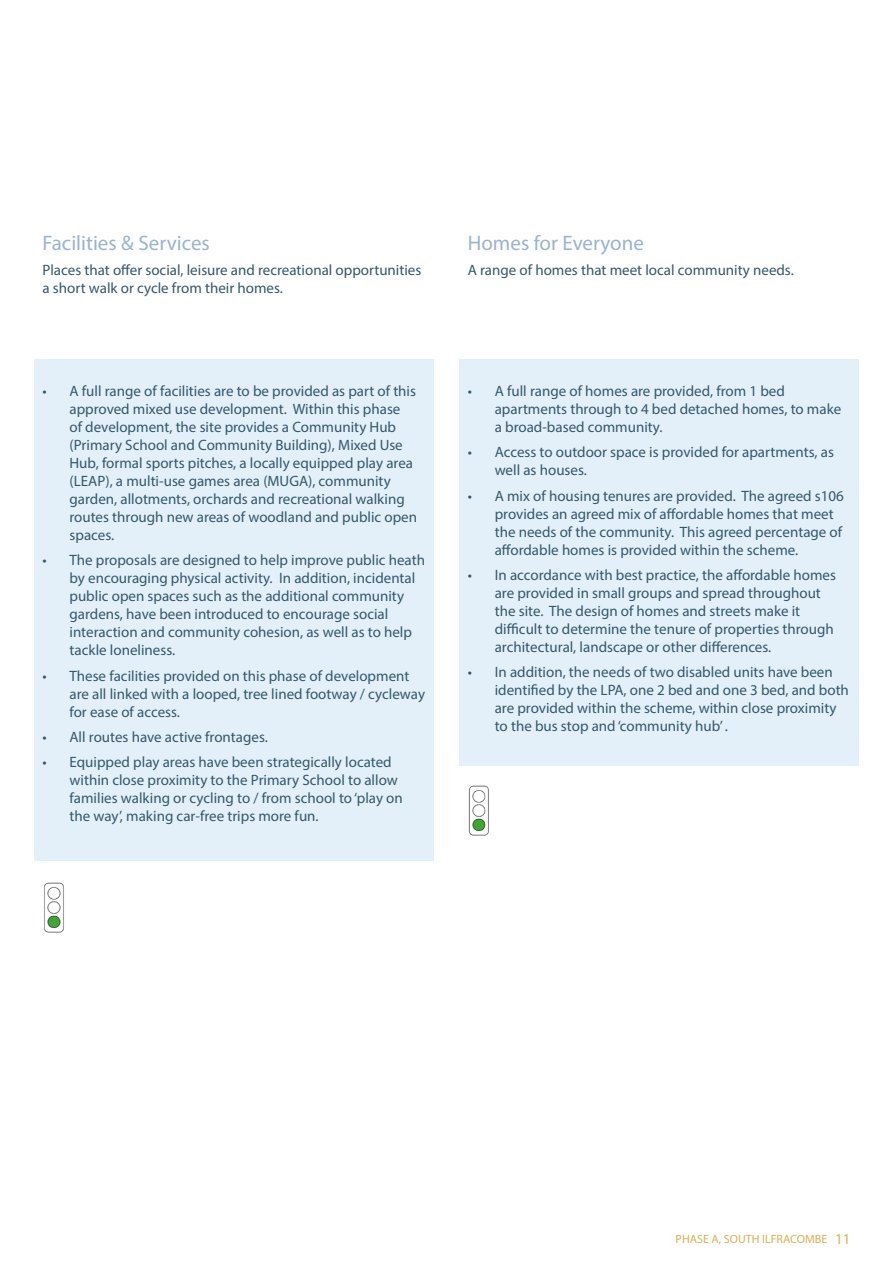
<style>
.page{position:relative;width:893px;height:1263px;background:#fff}
.page>*{position:absolute;margin:0;border:0;box-sizing:border-box;transform-origin:0 0}
.t1{font:21px "Myriad Pro";color:#98b4cf}
.t2{font:15px/18px "Myriad Pro";color:#33586d}
.t3{font:12px "Myriad Pro";color:#daaf52}
.s1{font-size:15px}
</style>
<div class="page">
<div style="left:34px;top:359px;width:400px;height:502px;background:#e3f0f9"></div>
<div style="left:459px;top:359px;width:400px;height:406px;background:#e3f0f9"></div>
<img style="left:44px;top:882px;width:20px;height:50px">
<img style="left:468px;top:785px;width:21px;height:50px">
<h1 class="t1" style="left:43px;top:230px;width:169px">Facilities &amp; Services</h1>
<p class="t2" style="left:43px;top:261px;width:380px">Places that offer social, leisure and recreational opportunities a short walk or cycle from their homes.</p>
<p class="t2" style="left:70px;top:382px;width:349px;text-indent:-27px">• A full range of facilities are to be provided as part of this approved mixed use development. Within this phase<br>of development, the site provides a Community Hub (Primary School and Community Building), Mixed Use Hub, formal sports pitches, a locally equipped play area (LEAP), a multi-use games area (MUGA), community garden, allotments, orchards and recreational walking routes through new areas of woodland and public open spaces.</p>
<p class="t2" style="left:70px;top:551px;width:357px;text-indent:-27px">• The proposals are designed to help improve public heath by encouraging physical activity. In addition, incidental public open spaces such as the additional community gardens, have been introduced to encourage social interaction and community cohesion, as well as to help tackle loneliness.</p>
<p class="t2" style="left:70px;top:666px;width:357px;text-indent:-27px">• These facilities provided on this phase of development are all linked with a looped, tree lined footway / cycleway for ease of access.</p>
<p class="t2" style="left:43px;top:728px;width:227px">• All routes have active frontages.</p>
<p class="t2" style="left:70px;top:753px;width:335px;text-indent:-27px">• Equipped play areas have been strategically located within close proximity to the Primary School to allow families walking or cycling to / from school to ‘play on the way’, making car-free trips more fun.</p>
<h1 class="t1" style="left:468px;top:230px;width:178px">Homes for Everyone</h1>
<p class="t2" style="left:468px;top:261px;width:328px">A range of homes that meet local community needs.</p>
<p class="t2" style="left:495px;top:382px;width:348px;text-indent:-27px">• A full range of homes are provided, from 1 bed apartments through to 4 bed detached homes, to make a broad-based community.</p>
<p class="t2" style="left:495px;top:443px;width:341px;text-indent:-27px">• Access to outdoor space is provided for apartments, as well as houses.</p>
<p class="t2" style="left:495px;top:486px;width:351px;text-indent:-27px">• A mix of housing tenures are provided. The agreed s106 provides an agreed mix of affordable homes that meet the needs of the community. This agreed percentage of affordable homes is provided within the scheme.</p>
<p class="t2" style="left:495px;top:566px;width:343px;text-indent:-27px">• In accordance with best practice, the affordable homes are provided in small groups and spread throughout the site. The design of homes and streets make it difficult to determine the tenure of properties through architectural, landscape or other differences.</p>
<p class="t2" style="left:495px;top:663px;width:356px;text-indent:-27px">• In addition, the needs of two disabled units have been identified by the LPA, one 2 bed and one 3 bed, and both are provided within the scheme, within close proximity to the bus stop and ‘community hub’ .</p>
<p class="t3" style="left:676px;top:1232px;width:176px">PHASE A, SOUTH ILFRACOMBE <span class="s1">11</span></p>
</div>
